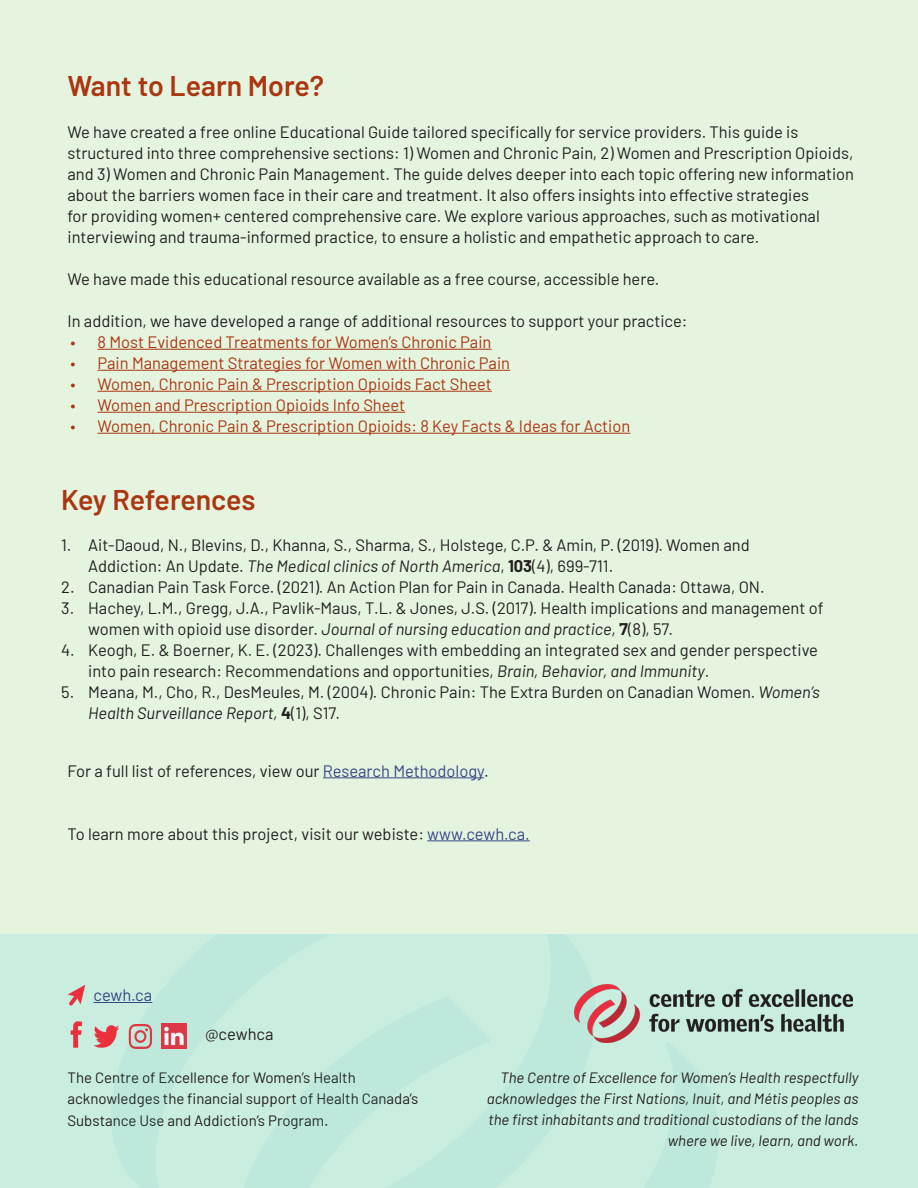
<style>
.page{position:relative;width:918px;height:1188px;background:#fff}
.page>*{position:absolute;margin:0;border:0;box-sizing:border-box;transform-origin:0 0}
.Body_Copy{font:600 28.5px "Barlow";color:#ab3612}
.Header_1{font:600 28.5px "Barlow";letter-spacing:-.01em;color:#ab3612}
.Body_Copy-2{font:16.5px/21px "Barlow";color:#231f20}
.t1{font:16.5px "Barlow";color:#ab3612}
.Table_of_Contents{font:16.5px "Barlow";letter-spacing:-.005em;color:#231f20}
.Table_of_Contents-2{font:16.5px "Barlow";color:#384787}
.Body_Copy-3{font:italic 15px/21px "Barlow";color:#231f20;text-align:right}
.Body_Copy-4{font:15px/21px "Barlow";color:#231f20}
.s1{font-style:italic}
.s2{font-weight:700}
.s3{color:#384787}
.s4{font-size:16.5px}
</style>
<div class="page">
<div style="left:0;top:0;width:918px;height:957px;background:#e4f4df"></div>
<hr style="left:98px;top:349px;width:394px;height:1px;background:#ab3612">
<hr style="left:98px;top:370px;width:412px;height:1px;background:#ab3612">
<hr style="left:98px;top:391px;width:394px;height:1px;background:#ab3612">
<hr style="left:98px;top:412px;width:307px;height:1px;background:#ab3612">
<hr style="left:98px;top:433px;width:532px;height:1px;background:#ab3612">
<hr style="left:323px;top:777px;width:161px;height:1px;background:#384787">
<hr style="left:427px;top:840px;width:103px;height:1px;background:#384787">
<div style="left:0;top:934px;width:918px;height:254px;background:#c9edde"></div>
<svg style="left:71px;top:1021px;width:11px;height:27px"></svg>
<svg style="left:94px;top:1025px;width:17px;height:23px"></svg>
<img style="left:111px;top:934px;width:608px;height:254px">
<svg style="left:68px;top:985px;width:17px;height:21px"></svg>
<hr style="left:94px;top:1002px;width:58px;height:1px;background:#384787">
<img style="left:574px;top:985px;width:278px;height:58px">
<p class="Body_Copy" style="left:68px;top:65px;width:258px">Want to Learn More?</p>
<p class="Body_Copy-2" style="left:68px;top:120px;width:788px">We have created a free online Educational Guide tailored specifically for service providers. This guide is structured into three comprehensive sections: 1) Women and Chronic Pain, 2) Women and Prescription Opioids, and 3) Women and Chronic Pain Management. The guide delves deeper into each topic offering new information about the barriers women face in their care and treatment. It also offers insights into effective strategies<br>for providing women+ centered comprehensive care. We explore various approaches, such as motivational interviewing and trauma-informed practice, to ensure a holistic and empathetic approach to care.</p>
<p class="Body_Copy-2" style="left:68px;top:267px;width:593px">We have made this educational resource available as a free course, accessible here.</p>
<p class="Body_Copy-2" style="left:68px;top:309px;width:622px">In addition, we have developed a range of additional resources to support your practice:</p>
<p class="t1" style="left:70px;top:330px;width:423px">• 8 Most Evidenced Treatments for Women’s Chronic Pain</p>
<p class="t1" style="left:70px;top:351px;width:441px">• Pain Management Strategies for Women with Chronic Pain</p>
<p class="t1" style="left:70px;top:372px;width:423px">• Women, Chronic Pain &amp; Prescription Opioids Fact Sheet</p>
<p class="t1" style="left:70px;top:393px;width:336px">• Women and Prescription Opioids Info Sheet</p>
<p class="t1" style="left:70px;top:414px;width:561px">• Women, Chronic Pain &amp; Prescription Opioids: 8 Key Facts &amp; Ideas for Action</p>
<p class="Header_1" style="left:61px;top:479px;width:196px">Key References</p>
<p class="Body_Copy-2" style="left:88px;top:533px;width:663px;text-indent:-27px">1. Ait-Daoud, N., Blevins, D., Khanna, S., Sharma, S., Holstege, C.P. &amp; Amin, P. (2019). Women and<br>Addiction: An Update. <span class="s1">The Medical clinics of North America</span>, <span class="s2">103</span>(4), 699-711.</p>
<p class="Body_Copy-2" style="left:61px;top:575px;width:705px">2. Canadian Pain Task Force. (2021). An Action Plan for Pain in Canada. Health Canada: Ottawa, ON.</p>
<p class="Body_Copy-2" style="left:88px;top:596px;width:737px;text-indent:-27px">3. Hachey, L.M., Gregg, J.A., Pavlik-Maus, T.L. &amp; Jones, J.S. (2017). Health implications and management of women with opioid use disorder. <span class="s1">Journal of nursing education and practice</span>, <span class="s2">7</span>(8), 57.</p>
<p class="Body_Copy-2" style="left:88px;top:638px;width:731px;text-indent:-27px">4. Keogh, E. &amp; Boerner, K. E. (2023). Challenges with embedding an integrated sex and gender perspective into pain research: Recommendations and opportunities, <span class="s1">Brain, Behavior, and Immunity</span>.</p>
<p class="Body_Copy-2" style="left:88px;top:680px;width:733px;text-indent:-27px">5. Meana, M., Cho, R., DesMeules, M. (2004). Chronic Pain: The Extra Burden on Canadian Women. <span class="s1">Women’s<br>Health Surveillance Report,</span> <span class="s2">4</span>(1), S17.</p>
<p class="Body_Copy-2" style="left:68px;top:759px;width:423px">For a full list of references, view our <span class="s3">Research Methodology</span>.</p>
<p class="Body_Copy-2" style="left:68px;top:822px;width:464px">To learn more about this project, visit our webiste: <span class="s3">www.cewh.ca.</span></p>
<p class="Table_of_Contents-2" style="left:94px;top:983px;width:60px">cewh.ca</p>
<p class="Table_of_Contents" style="left:205px;top:1022px;width:70px">@cewhca</p>
<p class="Body_Copy-4" style="left:68px;top:1066px;width:352px">The Centre of Excellence for Women’s Health acknowledges the financial support of Health Canada’s</p>
<p class="Body_Copy-4" style="left:68px;top:1109px;width:263px">Substance Use and Addiction’s Program<span class="s4">.</span></p>
<p class="Body_Copy-3" style="left:487px;top:1066px;width:373px">The Centre of Excellence for Women’s Health respectfully acknowledges the First Nations, Inuit, and Métis peoples as the first inhabitants and traditional custodians of the lands where we live, learn, and work.</p>
</div>
